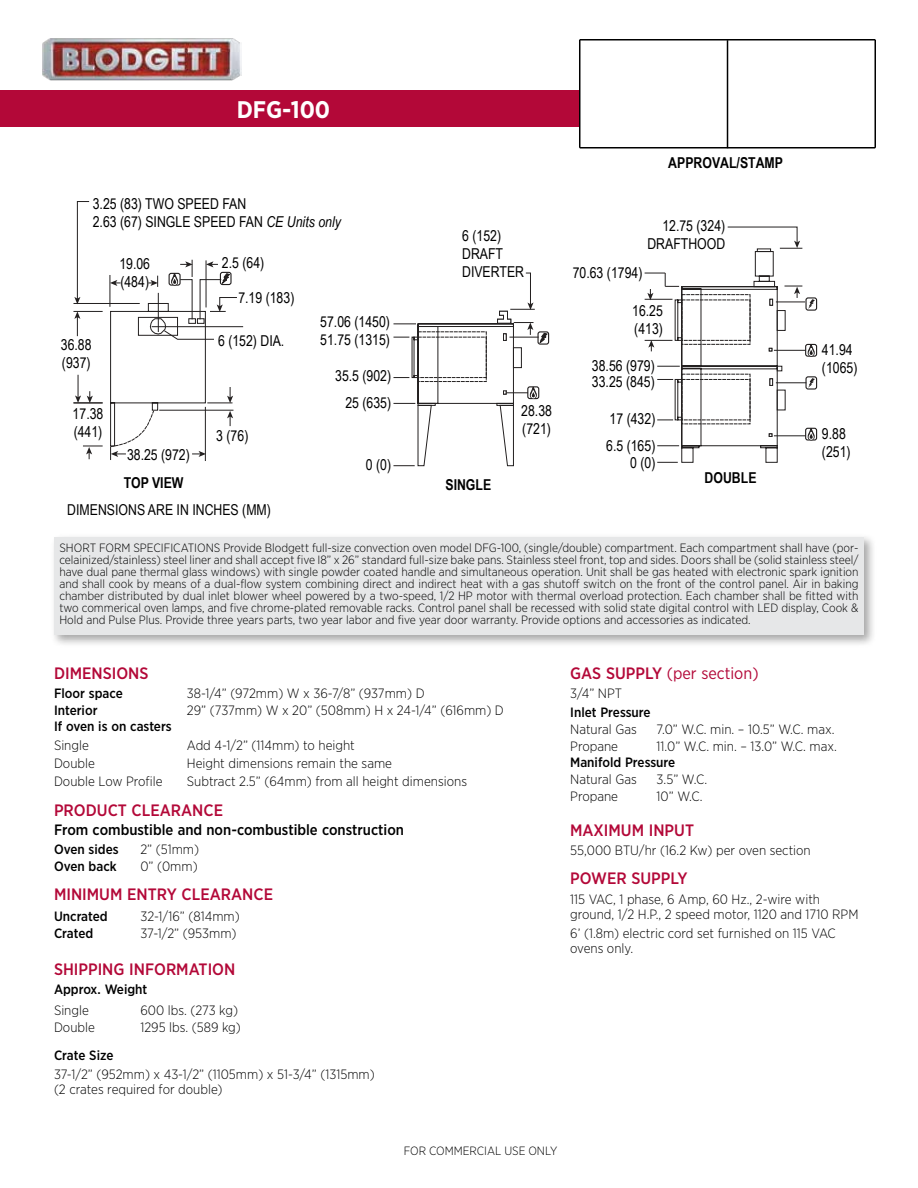
<style>
.page{position:relative;width:918px;height:1188px;background:#fff}
.page>*{position:absolute;margin:0;border:0;box-sizing:border-box;transform-origin:0 0}
.t1{font:700 24px "Gotham Narrow";color:#fff}
.t2{font:500 16.5px "Gotham Narrow";color:#b30838}
.t3{font:16.5px "Gotham Narrow";color:#b30838}
.t4{font:15px/18px "Arial Narrow";color:#000}
.t5{font:500 15px "Gotham Narrow";color:#000}
.t6{font:700 15px "Arial Narrow";color:#000}
.t7{font:300 13.5px/15px "Gotham Narrow";color:#000}
.t8{font:500 13.5px "Gotham Narrow";color:#000}
.t9{font:300 12px/12px "Gotham Narrow";color:#000;text-align:justify}
.s1{font-style:italic}
.s2{font-weight:500}
</style>
<div class="page">
<hr style="left:580px;top:147px;width:295px;height:1px;background:#000">
<hr style="left:874px;top:40px;width:2px;height:108px;background:#000">
<hr style="left:580px;top:39px;width:295px;height:1px;background:#000">
<hr style="left:579px;top:40px;width:1px;height:108px;background:#000">
<hr style="left:727px;top:40px;width:1px;height:108px;background:#000">
<img style="left:42px;top:38px;width:199px;height:43px">
<div style="left:0;top:90px;width:579px;height:37px;background:#b30838"></div>
<div style="left:50px;top:533px;width:827px;height:114px;background:#000;opacity:.35"></div>
<div style="left:54px;top:537px;width:810px;height:98px;background:#e6e7e8"></div>
<hr style="left:152px;top:326px;width:91px;height:1px;background:#232020">
<svg style="left:75px;top:375px;width:6px;height:28px"></svg>
<svg style="left:74px;top:312px;width:6px;height:24px"></svg>
<hr style="left:73px;top:311px;width:30px;height:1px;background:#232020">
<svg style="left:87px;top:391px;width:6px;height:12px"></svg>
<svg style="left:83px;top:446px;width:20px;height:13px"></svg>
<hr style="left:73px;top:403px;width:30px;height:1px;background:#232020">
<hr style="left:205px;top:407px;width:1px;height:54px;background:#232020">
<svg style="left:74px;top:201px;width:16px;height:102px"></svg>
<hr style="left:73px;top:303px;width:67px;height:1px;background:#232020">
<svg style="left:110px;top:260px;width:128px;height:200px"></svg>
<svg style="left:393px;top:272px;width:157px;height:194px"></svg>
<div style="left:805px;top:297px;width:12px;height:14px;border:1px solid #232020;border-radius:2px"></div>
<div style="left:805px;top:376px;width:12px;height:14px;border:1px solid #232020;border-radius:2px"></div>
<div style="left:805px;top:344px;width:12px;height:13px;border:1px solid #232020;border-radius:2px"></div>
<div style="left:805px;top:428px;width:12px;height:13px;border:1px solid #232020;border-radius:2px"></div>
<svg style="left:645px;top:226px;width:170px;height:237px"></svg>
<h1 class="t1" style="left:237px;top:94px;width:95px">DFG-100</h1>
<p class="t4" style="left:93px;top:194px;width:250px">3.25 (83) TWO SPEED FAN<br>2.63 (67) SINGLE SPEED FAN <span class="s1">CE Units only</span></p>
<p class="t4" style="left:119px;top:254px;width:32px">19.06 (484)</p>
<p class="t4" style="left:222px;top:254px;width:44px">2.5 (64)</p>
<p class="t4" style="left:61px;top:335px;width:32px">36.88 (937)</p>
<p class="t4" style="left:73px;top:404px;width:32px">17.38 (441)</p>
<p class="t4" style="left:127px;top:445px;width:64px">38.25 (972)</p>
<p class="t6" style="left:124px;top:472px;width:61px">TOP VIEW</p>
<p class="t4" style="left:238px;top:289px;width:58px">7.19 (183)</p>
<p class="t4" style="left:218px;top:331px;width:68px">6 (152) DIA.</p>
<p class="t4" style="left:216px;top:426px;width:34px">3 (76)</p>
<p class="t4" style="left:67px;top:500px;width:205px">DIMENSIONS ARE IN INCHES (MM)</p>
<p class="t4" style="left:320px;top:312px;width:71px">57.06 (1450)<br>51.75 (1315)</p>
<p class="t4" style="left:335px;top:361px;width:58px;line-height:27.2px;text-align:right">35.5 (902)<br>25 (635)</p>
<p class="t4" style="left:366px;top:455px;width:27px">0 (0)</p>
<p class="t4" style="left:462px;top:226px;width:63px">6 (152)<br>DRAFT<br>DIVERTER</p>
<p class="t6" style="left:445px;top:473px;width:47px">SINGLE</p>
<p class="t4" style="left:521px;top:401px;width:32px">28.38 (721)</p>
<p class="t6" style="left:668px;top:151px;width:116px">APPROVAL/STAMP</p>
<p class="t4" style="left:647px;top:217px;width:79px;text-align:right">12.75 (324)<br>DRAFTHOOD</p>
<p class="t4" style="left:573px;top:263px;width:71px">70.63 (1794)</p>
<p class="t4" style="left:632px;top:301px;width:32px">16.25 (413)</p>
<p class="t4" style="left:592px;top:357px;width:64px;line-height:16.2px">38.56 (979)<br>33.25 (845)</p>
<p class="t4" style="left:606px;top:405px;width:51px;line-height:26.8px">17 (432)<br>6.5 (165)</p>
<p class="t4" style="left:630px;top:453px;width:27px">0 (0)</p>
<p class="t6" style="left:705px;top:467px;width:53px">DOUBLE</p>
<p class="t4" style="left:822px;top:341px;width:37px">41.94 (1065)</p>
<p class="t4" style="left:822px;top:424px;width:30px">9.88 (251)</p>
<p class="t9" style="left:59px;top:541px;width:801px">SHORT FORM SPECIFICATIONS Provide Blodgett full-size convection oven model DFG-100, (single/double) compartment. Each compartment shall have (por&shy;celainized/stainless) steel liner and shall accept five I8” x 26” standard full-size bake pans. Stainless steel front, top and sides. Doors shall be (solid stainless steel/ have dual pane thermal glass windows) with single powder coated handle and simultaneous operation. Unit shall be gas heated with electronic spark ignition and shall cook by means of a dual-flow system combining direct and indirect heat with a gas shutoff switch on the front of the control panel. Air in baking chamber distributed by dual inlet blower wheel powered by a two-speed, 1/2 HP motor with thermal overload protection. Each chamber shall be fitted with two commerical oven lamps, and five chrome-plated removable racks. Control panel shall be recessed with solid state digital control with LED display, Cook &amp; Hold and Pulse Plus. Provide three years parts, two year labor and five year door warranty. Provide options and accessories as indicated.</p>
<h2 class="t2" style="left:54px;top:663px;width:96px">DIMENSIONS</h2>
<p class="t8" style="left:54px;top:684px;width:70px">Floor space</p>
<p class="t7" style="left:187px;top:685px;width:239px">38-1/4” (972mm) W x 36-7/8” (937mm) D</p>
<p class="t8" style="left:54px;top:701px;width:45px">Interior</p>
<p class="t7" style="left:187px;top:702px;width:319px">29” (737mm) W x 20” (508mm) H x 24-1/4” (616mm) D</p>
<p class="t8" style="left:54px;top:718px;width:119px">If oven is on casters</p>
<p class="t7" style="left:54px;top:737px;width:36px">Single</p>
<p class="t7" style="left:187px;top:737px;width:170px">Add 4-1/2” (114mm) to height</p>
<p class="t7" style="left:54px;top:755px;width:42px">Double</p>
<p class="t7" style="left:187px;top:755px;width:207px">Height dimensions remain the same</p>
<p class="t7" style="left:54px;top:773px;width:110px">Double Low Profile</p>
<p class="t7" style="left:187px;top:773px;width:282px">Subtract 2.5” (64mm) from all height dimensions</p>
<h2 class="t2" style="left:54px;top:800px;width:171px">PRODUCT CLEARANCE</h2>
<p class="t5" style="left:54px;top:820px;width:352px">From combustible and non-combustible construction</p>
<p class="t8" style="left:54px;top:841px;width:66px">Oven sides</p>
<p class="t7" style="left:140px;top:841px;width:60px">2” (51mm)</p>
<p class="t8" style="left:54px;top:858px;width:64px">Oven back</p>
<p class="t7" style="left:140px;top:858px;width:59px">0” (0mm)</p>
<h2 class="t2" style="left:54px;top:884px;width:221px">MINIMUM ENTRY CLEARANCE</h2>
<p class="t8" style="left:54px;top:908px;width:55px">Uncrated</p>
<p class="t7" style="left:140px;top:908px;width:101px">32-1/16” (814mm)</p>
<p class="t8" style="left:54px;top:924px;width:41px">Crated</p>
<p class="t7" style="left:140px;top:925px;width:98px">37-1/2” (953mm)</p>
<h2 class="t2" style="left:54px;top:959px;width:183px">SHIPPING INFORMATION</h2>
<p class="t8" style="left:54px;top:981px;width:95px">Approx. Weight</p>
<p class="t7" style="left:54px;top:1003px;width:36px">Single</p>
<p class="t7" style="left:140px;top:1003px;width:99px">600 lbs. (273 kg)</p>
<p class="t7" style="left:54px;top:1020px;width:42px">Double</p>
<p class="t7" style="left:140px;top:1020px;width:102px">1295 lbs. (589 kg)</p>
<p class="t8" style="left:54px;top:1046px;width:61px">Crate Size</p>
<p class="t7" style="left:54px;top:1066px;width:322px">37-1/2” (952mm) x 43-1/2” (1105mm) x 51-3/4” (1315mm) (2 crates required for double)</p>
<h2 class="t3" style="left:570px;top:663px;width:190px"><span class="s2">GAS SUPPLY</span> (per section)</h2>
<p class="t7" style="left:570px;top:686px;width:53px">3/4” NPT</p>
<p class="t8" style="left:570px;top:704px;width:82px">Inlet Pressure</p>
<p class="t7" style="left:570px;top:721px;width:68px">Natural Gas</p>
<p class="t7" style="left:657px;top:721px;width:179px">7.0” W.C. min. – 10.5” W.C. max.</p>
<p class="t7" style="left:570px;top:738px;width:49px">Propane</p>
<p class="t7" style="left:657px;top:738px;width:182px">11.0” W.C. min. – 13.0” W.C. max.</p>
<p class="t8" style="left:570px;top:754px;width:107px">Manifold Pressure</p>
<p class="t7" style="left:570px;top:772px;width:68px">Natural Gas</p>
<p class="t7" style="left:657px;top:772px;width:52px">3.5” W.C.</p>
<p class="t7" style="left:570px;top:789px;width:49px">Propane</p>
<p class="t7" style="left:657px;top:789px;width:47px">10” W.C.</p>
<h2 class="t2" style="left:570px;top:820px;width:125px">MAXIMUM INPUT</h2>
<p class="t7" style="left:570px;top:843px;width:242px">55,000 BTU/hr (16.2 Kw) per oven section</p>
<h2 class="t2" style="left:570px;top:868px;width:119px">POWER SUPPLY</h2>
<p class="t7" style="left:570px;top:891px;width:290px">115 VAC, 1 phase, 6 Amp, 60 Hz., 2-wire with ground, 1/2 H.P., 2 speed motor, 1120 and 1710 RPM</p>
<p class="t7" style="left:570px;top:925px;width:267px">6’ (1.8m) electric cord set furnished on 115 VAC ovens only.</p>
<p class="t9" style="left:404px;top:1145px;width:155px">FOR COMMERCIAL USE ONLY</p>
</div>
